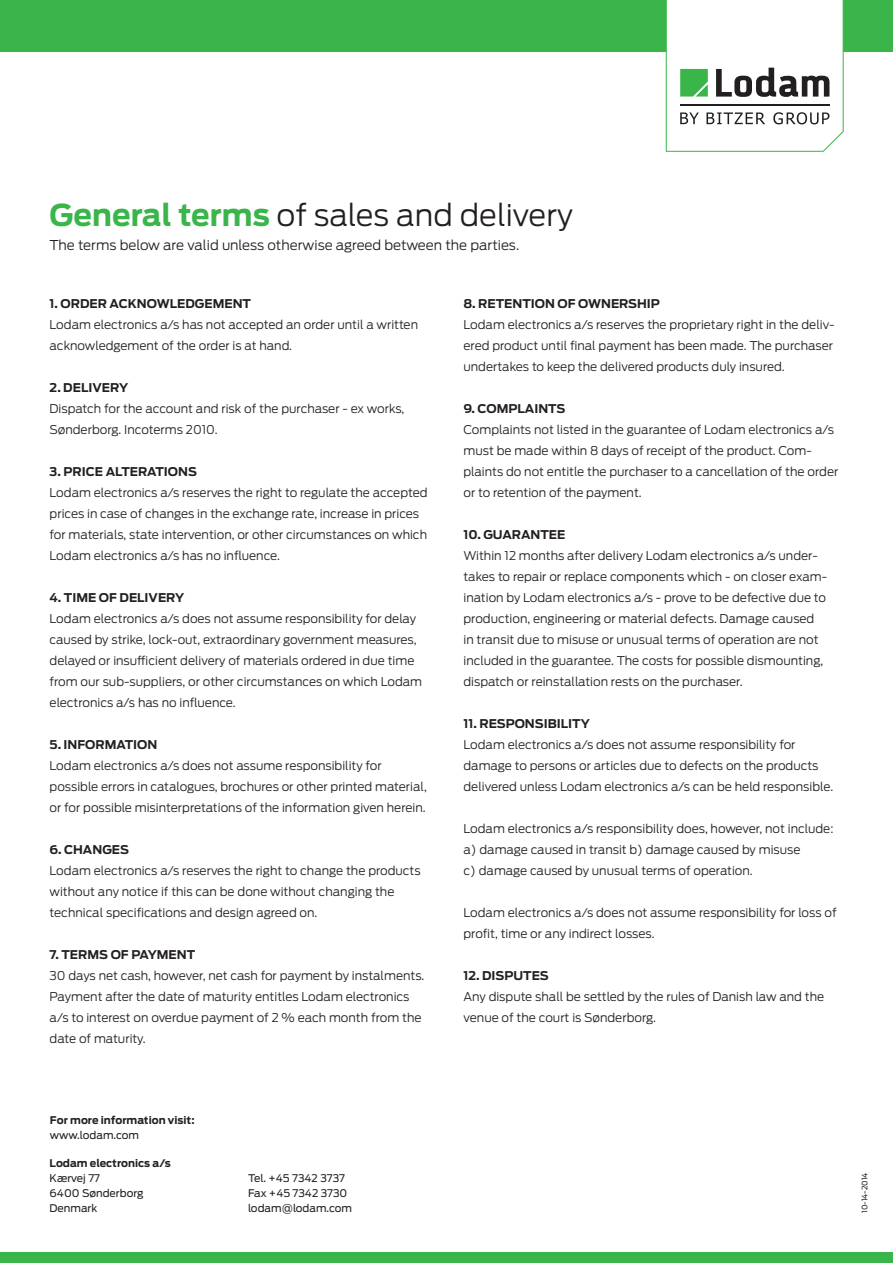
<style>
.page{position:relative;width:893px;height:1263px;background:#fff}
.page>*{position:absolute;margin:0;border:0;box-sizing:border-box;transform-origin:0 0}
.Headline_Light_20_24{font:300 30px "Antenna";color:#231f20}
.InfoCopy_Light_9_10{font:300 13.5px "Antenna";color:#231f20}
.BodyCopy_Li_BLACK_8{font:300 12px/21px "Antenna";color:#231f20}
.SubHead_Li_9_10{font:700 12px "Antenna";color:#231f20}
.Adresse_Re_BLACK_7_1{font:10.5px "Antenna";color:#231f20}
.Adresse_Re_BLACK_7_1-2{font:700 10.5px "Antenna";color:#231f20}
.BackPage_Date_Re_BLA{font:7.5px "Antenna";color:#231f20}
.s1{font-weight:700;color:#3ab54a}
</style>
<div class="page">
<div style="left:0;top:0;width:893px;height:51px;background:#3ab54a"></div>
<svg style="left:666px;top:0;width:178px;height:152px"></svg>
<div style="left:0;top:1253px;width:893px;height:10px;background:#3ab54a"></div>
<p class="Headline_Light_20_24" style="left:50px;top:198px;width:525px"><span class="s1">General terms</span> of sales and delivery</p>
<p class="InfoCopy_Light_9_10" style="left:50px;top:237px;width:471px">The terms below are valid unless otherwise agreed between the parties.</p>
<p class="SubHead_Li_9_10" style="left:50px;top:296px;width:203px">1. ORDER ACKNOWLEDGEMENT</p>
<p class="BodyCopy_Li_BLACK_8" style="left:50px;top:314px;width:370px">Lodam electronics a/s has not accepted an order until a written acknowledgement of the order is at hand.</p>
<p class="SubHead_Li_9_10" style="left:50px;top:380px;width:80px">2. DELIVERY</p>
<p class="BodyCopy_Li_BLACK_8" style="left:50px;top:398px;width:356px">Dispatch for the account and risk of the purchaser - ex works,<br>Sønderborg. Incoterms 2010.</p>
<p class="SubHead_Li_9_10" style="left:50px;top:464px;width:149px">3. PRICE ALTERATIONS</p>
<p class="BodyCopy_Li_BLACK_8" style="left:50px;top:482px;width:379px">Lodam electronics a/s reserves the right to regulate the accepted prices in case of changes in the exchange rate, increase in prices for materials, state intervention, or other circumstances on which Lodam electronics a/s has no influence.</p>
<p class="SubHead_Li_9_10" style="left:50px;top:590px;width:136px">4. TIME OF DELIVERY</p>
<p class="BodyCopy_Li_BLACK_8" style="left:50px;top:608px;width:374px">Lodam electronics a/s does not assume responsibility for delay caused by strike, lock-out, extraordinary government measures, delayed or insufficient delivery of materials ordered in due time from our sub-suppliers, or other circumstances on which Lodam electronics a/s has no influence.</p>
<p class="SubHead_Li_9_10" style="left:50px;top:737px;width:109px">5. INFORMATION</p>
<p class="BodyCopy_Li_BLACK_8" style="left:50px;top:755px;width:379px">Lodam electronics a/s does not assume responsibility for possible errors in catalogues, brochures or other printed material, or for possible misinterpretations of the information given herein.</p>
<p class="SubHead_Li_9_10" style="left:50px;top:842px;width:81px">6. CHANGES</p>
<p class="BodyCopy_Li_BLACK_8" style="left:50px;top:860px;width:372px">Lodam electronics a/s reserves the right to change the products without any notice if this can be done without changing the technical specifications and design agreed on.</p>
<p class="SubHead_Li_9_10" style="left:50px;top:947px;width:147px">7. TERMS OF PAYMENT</p>
<p class="BodyCopy_Li_BLACK_8" style="left:50px;top:965px;width:376px">30 days net cash, however, net cash for payment by instalments.<br>Payment after the date of maturity entitles Lodam electronics a/s to interest on overdue payment of 2 % each month from the date of maturity.</p>
<p class="SubHead_Li_9_10" style="left:463px;top:296px;width:198px">8. RETENTION OF OWNERSHIP</p>
<p class="BodyCopy_Li_BLACK_8" style="left:463px;top:314px;width:372px;text-align:justify">Lodam electronics a/s reserves the proprietary right in the deliv&shy;ered product until final payment has been made. The purchaser undertakes to keep the delivered products duly insured.</p>
<p class="SubHead_Li_9_10" style="left:463px;top:401px;width:103px">9. COMPLAINTS</p>
<p class="BodyCopy_Li_BLACK_8" style="left:463px;top:419px;width:376px">Complaints not listed in the guarantee of Lodam electronics a/s must be made within 8 days of receipt of the product. Com&shy;plaints do not entitle the purchaser to a cancellation of the order or to retention of the payment.</p>
<p class="SubHead_Li_9_10" style="left:463px;top:527px;width:103px">10. GUARANTEE</p>
<p class="BodyCopy_Li_BLACK_8" style="left:463px;top:545px;width:365px">Within 12 months after delivery Lodam electronics a/s under&shy;takes to repair or replace components which - on closer exam&shy;ination by Lodam electronics a/s - prove to be defective due to production, engineering or material defects. Damage caused in transit due to misuse or unusual terms of operation are not included in the guarantee. The costs for possible dismounting, dispatch or reinstallation rests on the purchaser.</p>
<p class="SubHead_Li_9_10" style="left:463px;top:716px;width:128px">11. RESPONSIBILITY</p>
<p class="BodyCopy_Li_BLACK_8" style="left:463px;top:734px;width:371px">Lodam electronics a/s does not assume responsibility for damage to persons or articles due to defects on the products delivered unless Lodam electronics a/s can be held responsible.</p>
<p class="BodyCopy_Li_BLACK_8" style="left:463px;top:818px;width:371px">Lodam electronics a/s responsibility does, however, not include: a) damage caused in transit b) damage caused by misuse<br>c) damage caused by unusual terms of operation.</p>
<p class="BodyCopy_Li_BLACK_8" style="left:463px;top:902px;width:375px">Lodam electronics a/s does not assume responsibility for loss of profit, time or any indirect losses.</p>
<p class="SubHead_Li_9_10" style="left:463px;top:968px;width:87px">12. DISPUTES</p>
<p class="BodyCopy_Li_BLACK_8" style="left:463px;top:986px;width:362px">Any dispute shall be settled by the rules of Danish law and the venue of the court is Sønderborg.</p>
<p class="Adresse_Re_BLACK_7_1-2" style="left:50px;top:1114px;width:146px">For more information visit:</p>
<p class="Adresse_Re_BLACK_7_1" style="left:50px;top:1129px;width:91px">www.lodam.com</p>
<p class="Adresse_Re_BLACK_7_1-2" style="left:50px;top:1156px;width:123px">Lodam electronics a/s</p>
<p class="Adresse_Re_BLACK_7_1" style="left:50px;top:1172px;width:52px">Kærvej 77</p>
<p class="Adresse_Re_BLACK_7_1" style="left:50px;top:1187px;width:95px">6400 Sønderborg</p>
<p class="Adresse_Re_BLACK_7_1" style="left:50px;top:1202px;width:49px">Denmark</p>
<p class="Adresse_Re_BLACK_7_1" style="left:248px;top:1172px;width:98px">Tel. +45 7342 3737</p>
<p class="Adresse_Re_BLACK_7_1" style="left:248px;top:1187px;width:101px">Fax +45 7342 3730</p>
<p class="Adresse_Re_BLACK_7_1" style="left:248px;top:1202px;width:106px">lodam@lodam.com</p>
<p class="BackPage_Date_Re_BLA" style="left:860px;top:1213px;width:42px;rotate:-90deg">10-14-2014</p>
</div>
